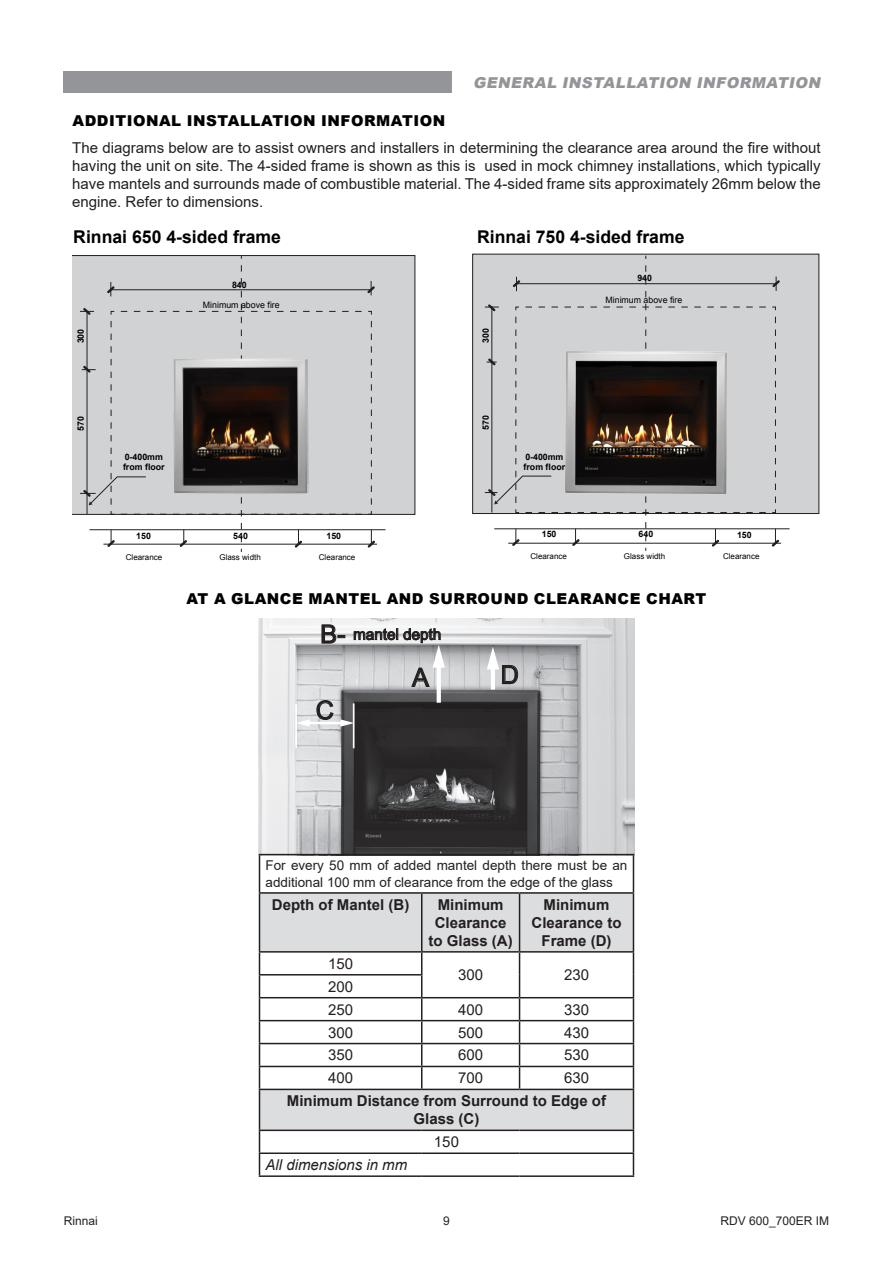
<style>
.page{position:relative;width:893px;height:1263px;background:#fff}
.page>*{position:absolute;margin:0;border:0;box-sizing:border-box;transform-origin:0 0}
.t1{font:25.35px "Arial";color:#231f20}
.t2{font:700 17.7px "Arial";color:#000}
.t3{font:700 17.55px "Arial";color:#000}
.t4{font:15.3px "Arial";color:#231f20}
.Body{font:15px/18px "Arial";color:#231f20;text-align:justify}
.Body_Table_C{font:700 15px/18px "Arial";color:#231f20;text-align:center}
.Body_Table_C-2{font:15px "Arial";color:#231f20}
.Body-2{font:900 15px "Arial";letter-spacing:.035em;color:#000}
.Chapter_Title_2_IM{font:900 15px "Arial";letter-spacing:.035em;color:#000}
.Chapter_title_1_not{font:italic 900 15px "Arial";color:#939598}
.Body_Table_C-3{font:italic 15px "Arial";color:#231f20}
.Body_Table_J{font:13.5px/16.5px "Arial";color:#231f20}
.t5{font:12px "Arial";color:#231f20}
.t6{font:700 8.85px/10.6px "Arial";color:#000}
.t7{font:8.85px "Arial";color:#000}
.t8{font:7.95px "Arial";color:#000}
.s1{font-size:25.35px}
</style>
<div class="page">
<div style="left:72px;top:255px;width:343px;height:259px;background:#d0d2d3"></div>
<hr style="left:89px;top:529px;width:296px;height:1px;background:#231f20">
<svg style="left:80px;top:256px;width:297px;height:296px"></svg>
<div style="left:473px;top:254px;width:346px;height:259px;background:#d0d2d3"></div>
<hr style="left:494px;top:528px;width:296px;height:1px;background:#231f20">
<svg style="left:485px;top:256px;width:297px;height:295px"></svg>
<img style="left:259px;top:619px;width:375px;height:235px">
<svg style="left:437px;top:687px;width:4px;height:16px"></svg>
<hr style="left:491px;top:665px;width:4px;height:24px;background:#fff">
<hr style="left:295px;top:704px;width:2px;height:44px;background:#fff">
<hr style="left:353px;top:703px;width:2px;height:45px;background:#fff">
<hr style="left:307px;top:722px;width:36px;height:2px;background:#fff">
<svg style="left:297px;top:719px;width:13px;height:8px"></svg>
<svg style="left:340px;top:719px;width:13px;height:8px"></svg>
<svg style="left:316px;top:700px;width:18px;height:20px"></svg>
<svg style="left:321px;top:624px;width:24px;height:20px"></svg>
<svg style="left:353px;top:627px;width:92px;height:60px"></svg>
<svg style="left:487px;top:646px;width:31px;height:38px"></svg>
<svg style="left:260px;top:894px;width:373px;height:235px"></svg>
<hr style="left:259px;top:854px;width:163px;height:1px;background:#231f20">
<hr style="left:259px;top:855px;width:1px;height:37px;background:#231f20">
<hr style="left:422px;top:854px;width:98px;height:1px;background:#231f20">
<hr style="left:520px;top:854px;width:114px;height:1px;background:#231f20">
<hr style="left:633px;top:855px;width:1px;height:37px;background:#231f20">
<hr style="left:259px;top:892px;width:163px;height:2px;background:#231f20">
<hr style="left:259px;top:894px;width:1px;height:57px;background:#231f20">
<hr style="left:422px;top:892px;width:98px;height:2px;background:#231f20">
<hr style="left:421px;top:894px;width:1px;height:57px;background:#231f20">
<hr style="left:520px;top:892px;width:114px;height:2px;background:#231f20">
<hr style="left:519px;top:894px;width:1px;height:57px;background:#231f20">
<hr style="left:633px;top:894px;width:1px;height:57px;background:#231f20">
<hr style="left:259px;top:951px;width:163px;height:1px;background:#231f20">
<hr style="left:422px;top:951px;width:98px;height:1px;background:#231f20">
<hr style="left:520px;top:951px;width:114px;height:1px;background:#231f20">
<hr style="left:259px;top:974px;width:163px;height:1px;background:#231f20">
<hr style="left:259px;top:997px;width:163px;height:1px;background:#231f20">
<hr style="left:422px;top:997px;width:98px;height:1px;background:#231f20">
<hr style="left:520px;top:997px;width:114px;height:1px;background:#231f20">
<hr style="left:259px;top:1020px;width:163px;height:1px;background:#231f20">
<hr style="left:422px;top:1020px;width:98px;height:1px;background:#231f20">
<hr style="left:520px;top:1020px;width:114px;height:1px;background:#231f20">
<hr style="left:259px;top:1043px;width:163px;height:1px;background:#231f20">
<hr style="left:422px;top:1043px;width:98px;height:1px;background:#231f20">
<hr style="left:520px;top:1043px;width:114px;height:1px;background:#231f20">
<hr style="left:259px;top:1066px;width:163px;height:1px;background:#231f20">
<svg style="left:259px;top:952px;width:1px;height:137px"></svg>
<hr style="left:422px;top:1066px;width:98px;height:1px;background:#231f20">
<svg style="left:421px;top:952px;width:1px;height:137px"></svg>
<hr style="left:520px;top:1066px;width:114px;height:1px;background:#231f20">
<svg style="left:519px;top:952px;width:1px;height:137px"></svg>
<svg style="left:633px;top:952px;width:1px;height:137px"></svg>
<hr style="left:259px;top:1089px;width:163px;height:1px;background:#231f20">
<hr style="left:259px;top:1090px;width:1px;height:39px;background:#231f20">
<hr style="left:422px;top:1089px;width:98px;height:1px;background:#231f20">
<hr style="left:520px;top:1089px;width:114px;height:1px;background:#231f20">
<hr style="left:633px;top:1090px;width:1px;height:39px;background:#231f20">
<hr style="left:259px;top:1129px;width:163px;height:2px;background:#231f20">
<hr style="left:422px;top:1129px;width:98px;height:2px;background:#231f20">
<hr style="left:520px;top:1129px;width:114px;height:2px;background:#231f20">
<hr style="left:259px;top:1152px;width:163px;height:2px;background:#231f20">
<svg style="left:259px;top:1131px;width:1px;height:44px"></svg>
<hr style="left:422px;top:1152px;width:98px;height:2px;background:#231f20">
<hr style="left:520px;top:1152px;width:114px;height:2px;background:#231f20">
<svg style="left:633px;top:1131px;width:1px;height:44px"></svg>
<hr style="left:259px;top:1175px;width:163px;height:2px;background:#231f20">
<hr style="left:422px;top:1175px;width:98px;height:2px;background:#231f20">
<hr style="left:520px;top:1175px;width:114px;height:2px;background:#231f20">
<div style="left:64px;top:71px;width:765px;height:21px;background:#939598"></div>
<div style="left:452px;top:64px;width:390px;height:36px;background:#fff"></div>
<p class="Chapter_title_1_not" style="left:473px;top:72px;width:352px">GENERAL INSTALLATION INFORMATION</p>
<p class="Chapter_Title_2_IM" style="left:73px;top:109px;width:374px">ADDITIONAL INSTALLATION INFORMATION</p>
<p class="Body" style="left:72px;top:138px;width:750px">The diagrams below are to assist owners and installers in determining the clearance area around the fire without having the unit on site. The 4-sided frame is shown as this is used in mock chimney installations, which typically have mantels and surrounds made of combustible material. The 4-sided frame sits approximately 26mm below the engine. Refer to dimensions.</p>
<p class="t2" style="left:73px;top:225px;width:209px">Rinnai 650 4-sided frame</p>
<p class="t3" style="left:477px;top:225px;width:209px">Rinnai 750 4-sided frame</p>
<p class="t6" style="left:232px;top:280px;width:16px">840</p>
<p class="t6" style="left:637px;top:273px;width:16px">940</p>
<p class="t7" style="left:203px;top:300px;width:78px">Minimum above fire</p>
<p class="t7" style="left:605px;top:294px;width:78px">Minimum above fire</p>
<p class="t6" style="left:76px;top:343px;width:16px;rotate:-90deg">300</p>
<p class="t6" style="left:480px;top:343px;width:16px;rotate:-90deg">300</p>
<p class="t6" style="left:76px;top:431px;width:16px;rotate:-90deg">570</p>
<p class="t6" style="left:480px;top:430px;width:16px;rotate:-90deg">570</p>
<p class="t6" style="left:123px;top:451px;width:43px">0-400mm from floor</p>
<p class="t6" style="left:524px;top:452px;width:43px">0-400mm from floor</p>
<p class="t6" style="left:136px;top:531px;width:16px">150</p>
<p class="t6" style="left:233px;top:531px;width:16px">540</p>
<p class="t6" style="left:326px;top:531px;width:16px">150</p>
<p class="t6" style="left:542px;top:529px;width:16px">150</p>
<p class="t6" style="left:639px;top:529px;width:16px">640</p>
<p class="t6" style="left:737px;top:530px;width:16px">150</p>
<p class="t8" style="left:126px;top:552px;width:38px">Clearance</p>
<p class="t8" style="left:319px;top:552px;width:38px">Clearance</p>
<p class="t8" style="left:219px;top:552px;width:43px">Glass width</p>
<p class="t8" style="left:530px;top:551px;width:38px">Clearance</p>
<p class="t8" style="left:723px;top:551px;width:38px">Clearance</p>
<p class="t8" style="left:624px;top:551px;width:43px">Glass width</p>
<p class="Body-2" style="left:186px;top:587px;width:521px">AT A GLANCE MANTEL AND SURROUND CLEARANCE CHART</p>
<p class="t4" style="left:320px;top:624px;width:122px"><span class="s1">B-</span> mantel depth</p>
<p class="t1" style="left:316px;top:694px;width:20px">C</p>
<p class="t1" style="left:412px;top:661px;width:18px">A</p>
<p class="t1" style="left:501px;top:658px;width:20px">D</p>
<p class="Body_Table_J" style="left:265px;top:857px;width:363px">For every 50 mm of added mantel depth there must be an additional 100 mm of clearance from the edge of the glass</p>
<p class="Body_Table_C" style="left:272px;top:896px;width:139px">Depth of Mantel (B)</p>
<p class="Body_Table_C" style="left:429px;top:896px;width:86px">Minimum<br>Clearance to Glass (A)</p>
<p class="Body_Table_C" style="left:531px;top:896px;width:92px">Minimum<br>Clearance to<br>Frame (D)</p>
<p class="Body_Table_C-2" style="left:328px;top:953px;width:27px">150</p>
<p class="Body_Table_C-2" style="left:458px;top:965px;width:27px">300</p>
<p class="Body_Table_C-2" style="left:564px;top:965px;width:27px">230</p>
<p class="Body_Table_C-2" style="left:328px;top:976px;width:27px">200</p>
<p class="Body_Table_C-2" style="left:328px;top:999px;width:27px">250</p>
<p class="Body_Table_C-2" style="left:458px;top:999px;width:27px">400</p>
<p class="Body_Table_C-2" style="left:564px;top:999px;width:27px">330</p>
<p class="Body_Table_C-2" style="left:328px;top:1022px;width:27px">300</p>
<p class="Body_Table_C-2" style="left:458px;top:1022px;width:27px">500</p>
<p class="Body_Table_C-2" style="left:564px;top:1022px;width:27px">430</p>
<p class="Body_Table_C-2" style="left:328px;top:1045px;width:27px">350</p>
<p class="Body_Table_C-2" style="left:458px;top:1045px;width:27px">600</p>
<p class="Body_Table_C-2" style="left:564px;top:1045px;width:27px">530</p>
<p class="Body_Table_C-2" style="left:328px;top:1068px;width:27px">400</p>
<p class="Body_Table_C-2" style="left:458px;top:1068px;width:27px">700</p>
<p class="Body_Table_C-2" style="left:564px;top:1068px;width:27px">630</p>
<p class="Body_Table_C" style="left:287px;top:1092px;width:321px">Minimum Distance from Surround to Edge of<br>Glass (C)</p>
<p class="Body_Table_C-2" style="left:434px;top:1132px;width:27px">150</p>
<p class="Body_Table_C-3" style="left:265px;top:1155px;width:143px">All dimensions in mm</p>
<p class="t5" style="left:64px;top:1212px;width:36px">Rinnai</p>
<p class="t5" style="left:443px;top:1212px;width:8px">9</p>
<p class="t5" style="left:720px;top:1212px;width:110px">RDV 600_700ER IM</p>
</div>
